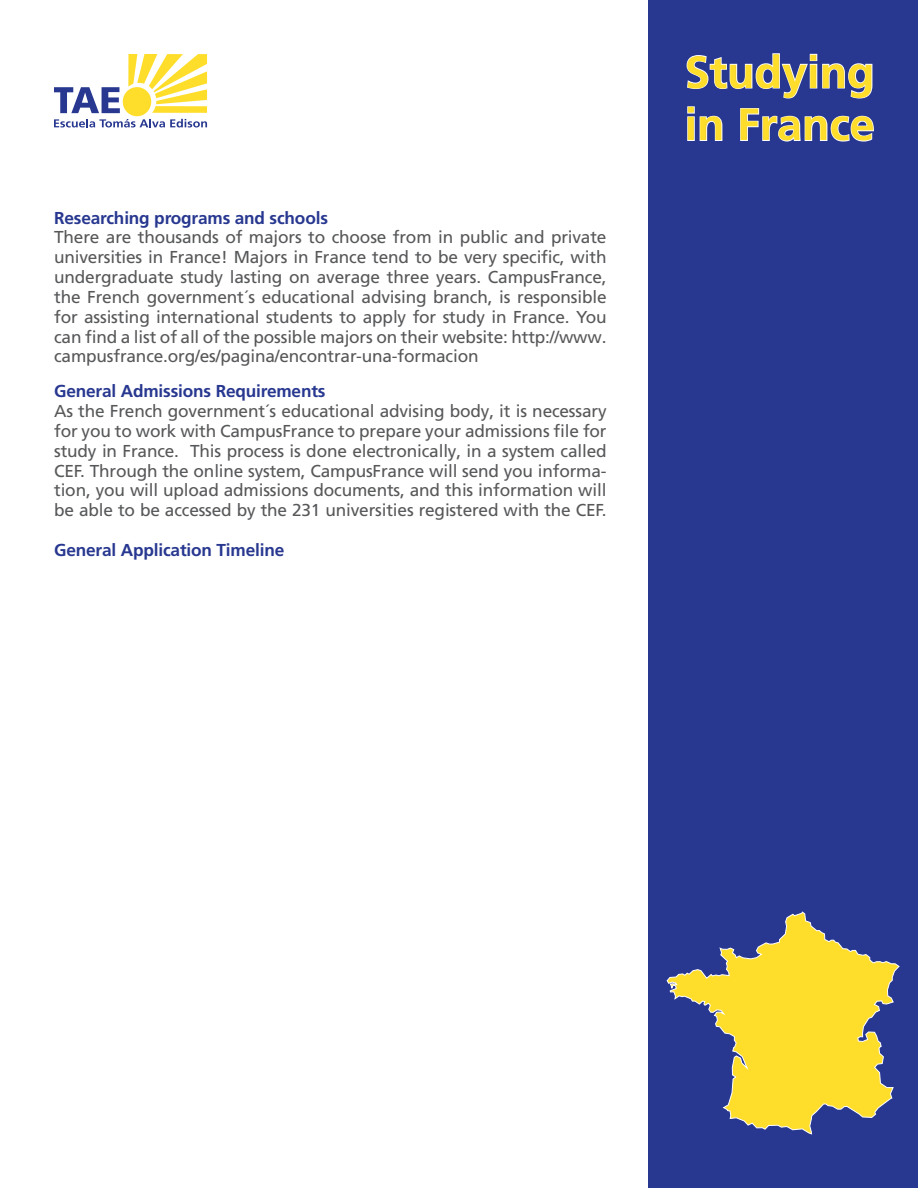
<style>
.page{position:relative;width:918px;height:1188px;background:#fff}
.page>*{position:absolute;margin:0;border:0;box-sizing:border-box;transform-origin:0 0}
.t1{font:700 45px "Frutiger LT Pro";color:#ffdd2b}
.t2{font:17.25px/19.8px "Frutiger LT Pro";letter-spacing:-.01em;color:#57585a;text-align:justify}
.t3{font:700 17.25px "Frutiger LT Pro";letter-spacing:-.01em;color:#283890}
</style>
<div class="page">
<div style="left:123px;top:87px;width:28px;height:29px;background:#ffdd2b;border-radius:50%"></div>
<svg style="left:128px;top:54px;width:79px;height:59px"></svg>
<svg style="left:54px;top:87px;width:66px;height:26px"></svg>
<svg style="left:54px;top:119px;width:153px;height:8px"></svg>
<div style="left:649px;top:0;width:269px;height:1188px;background:#283890"></div>
<svg style="left:686px;top:53px;width:187px;height:46px"></svg>
<svg style="left:687px;top:106px;width:36px;height:35px"></svg>
<svg style="left:740px;top:108px;width:134px;height:34px"></svg>
<svg style="left:667px;top:912px;width:232px;height:222px"></svg>
<p class="t3" style="left:54px;top:207px;width:275px">Researching programs and schools</p>
<p class="t2" style="left:54px;top:228px;width:554px">There are thousands of majors to choose from in public and private universities in France! Majors in France tend to be very specific, with undergraduate study lasting on average three years. CampusFrance, the French government´s educational advising branch, is responsible for assisting international students to apply for study in France. You can find a list of all of the possible majors on their website: http://www. campusfrance.org/es/pagina/encontrar-una-formacion</p>
<p class="t3" style="left:54px;top:381px;width:273px">General Admissions Requirements</p>
<p class="t2" style="left:54px;top:401px;width:554px">As the French government´s educational advising body, it is necessary for you to work with CampusFrance to prepare your admissions file for study in France. This process is done electronically, in a system called CEF. Through the online system, CampusFrance will send you informa&shy;tion, you will upload admissions documents, and this information will be able to be accessed by the 231 universities registered with the CEF.</p>
<p class="t3" style="left:54px;top:540px;width:232px">General Application Timeline</p>
<p class="t1" style="left:685px;top:46px;width:192px">Studying</p>
<p class="t1" style="left:685px;top:98px;width:192px">in France</p>
</div>
